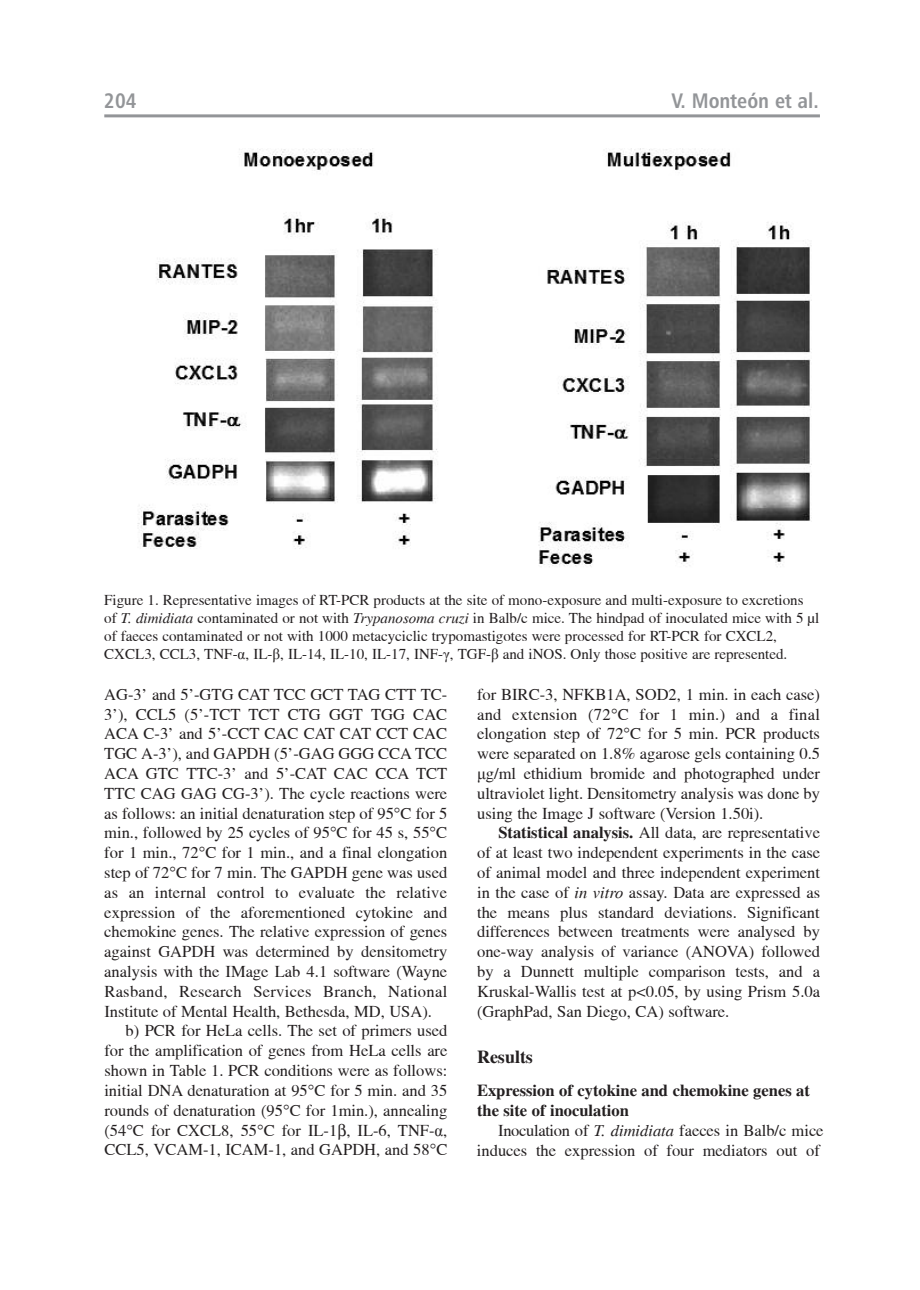
<style>
.page{position:relative;width:920px;height:1290px;background:#fff}
.page>*{position:absolute;margin:0;border:0;box-sizing:border-box;transform-origin:0 0}
.t1{font:21px "Humnst 777 Cn PL Bold A";color:#939598}
.t2{font:700 18px "Toronto";color:#231f20}
.t3{font:16.5px/19.8px "Toronto";color:#231f20;text-align:justify}
.t4{font:700 16.5px/19.8px "Toronto";color:#231f20}
.t5{font:16.5px "Toronto";letter-spacing:.02em;color:#231f20}
.t6{font:15px/18px "Toronto";color:#231f20}
.s1{font-style:italic}
.s2{font-family:"Times New Roman"}
.s3{font-weight:700}
</style>
<div class="page">
<hr style="left:104px;top:114px;width:716px;height:3px;background:#939598">
<img style="left:137px;top:148px;width:675px;height:419px">
<p class="t1" style="left:104px;top:88px;width:34px">204</p>
<p class="t1" style="left:672px;top:88px;width:149px">V. Monteón et al.</p>
<p class="t6" style="left:104px;top:591px;width:716px">Figure 1. Representative images of RT-PCR products at the site of mono-exposure and multi-exposure to excretions of <span class="s1">T. dimidiata</span> contaminated or not with <span class="s1">Trypanosoma cruzi</span> in Balb/c mice. The hindpad of inoculated mice with 5 µl of faeces contaminated or not with 1000 metacyciclic trypomastigotes were processed for RT-PCR for CXCL2, CXCL3, CCL3, TNF-<span class="s2">α</span>, IL-<span class="s2">β</span>, IL-14, IL-10, IL-17, INF-<span class="s2">γ</span>, TGF-<span class="s2">β</span> and iNOS. Only those positive are represented.</p>
<p class="t3" style="left:104px;top:684px;width:344px">AG-3’ and 5’-GTG CAT TCC GCT TAG CTT TC-</p>
<p class="t3" style="left:104px;top:704px;width:344px">3’), CCL5 (5’-TCT TCT CTG GGT TGG CAC</p>
<p class="t3" style="left:104px;top:724px;width:344px">ACA C-3’ and 5’-CCT CAC CAT CAT CCT CAC</p>
<p class="t3" style="left:104px;top:744px;width:344px">TGC A-3’), and GAPDH (5’-GAG GGG CCA TCC</p>
<p class="t3" style="left:104px;top:763px;width:344px">ACA GTC TTC-3’ and 5’-CAT CAC CCA TCT</p>
<p class="t3" style="left:104px;top:783px;width:344px">TTC CAG GAG CG-3’). The cycle reactions were</p>
<p class="t3" style="left:104px;top:803px;width:344px">as follows: an initial denaturation step of 95<span class="s2">°</span>C for 5</p>
<p class="t3" style="left:104px;top:823px;width:344px">min., followed by 25 cycles of 95<span class="s2">°</span>C for 45 s, 55<span class="s2">°</span>C</p>
<p class="t3" style="left:104px;top:843px;width:344px">for 1 min., 72<span class="s2">°</span>C for 1 min., and a final elongation</p>
<p class="t3" style="left:104px;top:862px;width:344px">step of 72<span class="s2">°</span>C for 7 min. The GAPDH gene was used</p>
<p class="t3" style="left:104px;top:882px;width:344px">as an internal control to evaluate the relative</p>
<p class="t3" style="left:104px;top:902px;width:345px">expression of the aforementioned cytokine and</p>
<p class="t3" style="left:104px;top:922px;width:344px">chemokine genes. The relative expression of genes</p>
<p class="t3" style="left:104px;top:942px;width:344px">against GAPDH was determined by densitometry</p>
<p class="t3" style="left:104px;top:961px;width:344px">analysis with the IMage Lab 4.1 software (Wayne</p>
<p class="t5" style="left:104px;top:982px;width:344px">Rasband, Research Services Branch, National</p>
<p class="t3" style="left:104px;top:1001px;width:329px">Institute of Mental Health, Bethesda, MD, USA).</p>
<p class="t3" style="left:126px;top:1021px;width:323px">b) PCR for HeLa cells. The set of primers used</p>
<p class="t3" style="left:104px;top:1041px;width:345px">for the amplification of genes from HeLa cells are</p>
<p class="t3" style="left:104px;top:1060px;width:344px">shown in Table 1. PCR conditions were as follows:</p>
<p class="t3" style="left:104px;top:1080px;width:345px">initial DNA denaturation at 95<span class="s2">°</span>C for 5 min. and 35</p>
<p class="t3" style="left:104px;top:1100px;width:344px">rounds of denaturation (95<span class="s2">°</span>C for 1min.), annealing</p>
<p class="t3" style="left:104px;top:1120px;width:344px">(54<span class="s2">°</span>C for CXCL8, 55<span class="s2">°</span>C for IL-1 , IL-6, TNF-<span class="s2">α</span>,</p>
<p class="t3" style="left:104px;top:1140px;width:344px">CCL5, VCAM-1, ICAM-1, and GAPDH, and 58<span class="s2">°</span>C</p>
<p class="t3" style="left:477px;top:684px;width:345px">for BIRC-3, NFKB1A, SOD2, 1 min. in each case) and extension (72<span class="s2">°</span>C for 1 min.) and a final elongation step of 72<span class="s2">°</span>C for 5 min. PCR products were separated on 1.8% agarose gels containing 0.5 <span class="s2">μ</span>g/ml ethidium bromide and photographed under ultraviolet light. Densitometry analysis was done by using the Image J software (Version 1.50i).</p>
<p class="t3" style="left:477px;top:823px;width:344px;text-indent:21px"><span class="s3">Statistical analysis.</span> All data, are representative of at least two independent experiments in the case of animal model and three independent experiment in the case of <span class="s1">in vitro</span> assay. Data are expressed as the means plus standard deviations. Significant differences between treatments were analysed by one-way analysis of variance (ANOVA) followed by a Dunnett multiple comparison tests, and a Kruskal-Wallis test at p&lt;0.05, by using Prism 5.0a (GraphPad, San Diego, CA) software.</p>
<p class="t2" style="left:477px;top:1047px;width:57px">Results</p>
<p class="t4" style="left:477px;top:1081px;width:335px">Expression of cytokine and chemokine genes at the site of inoculation</p>
<p class="t3" style="left:477px;top:1120px;width:348px;text-align:right">Inoculation of <span class="s1">T. dimidiata</span> faeces in Balb/c mice induces the expression of four mediators out of</p>
</div>
